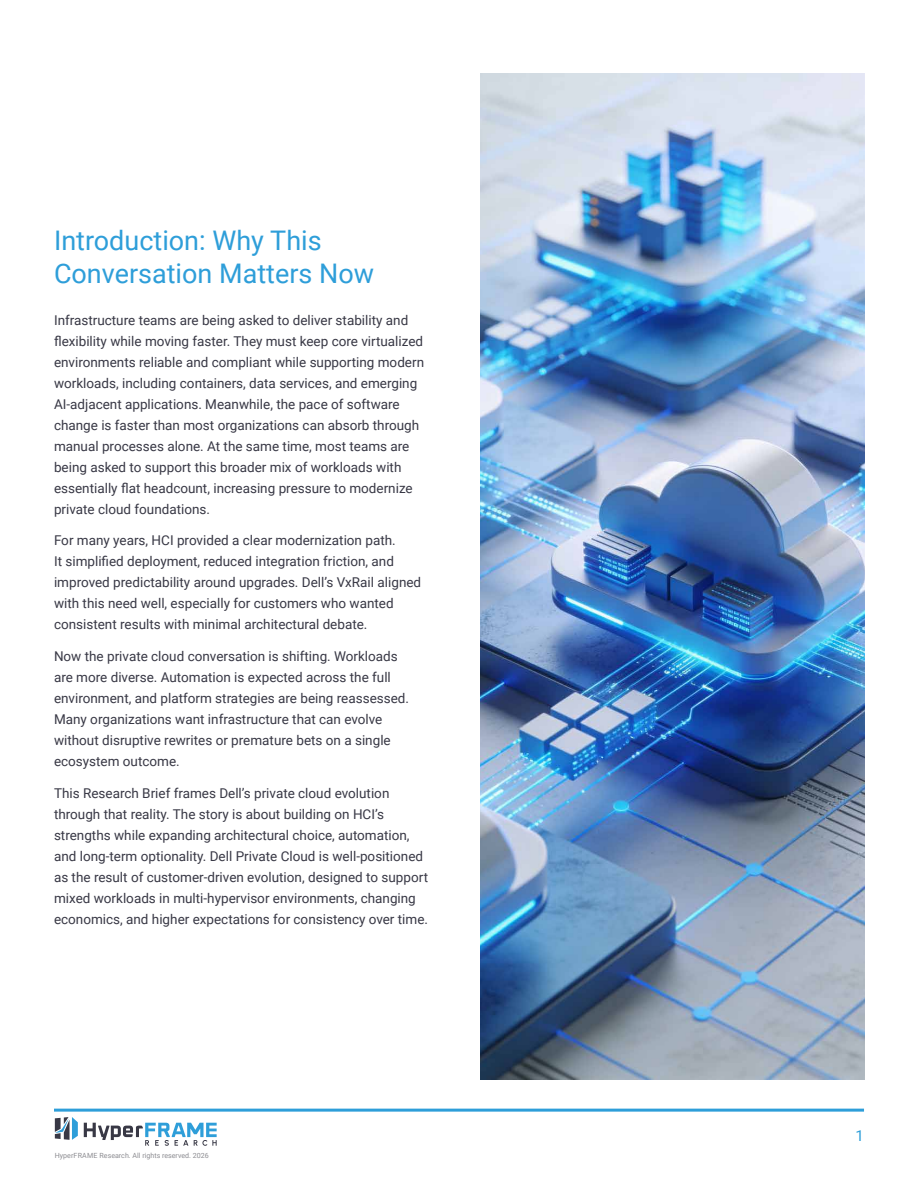
<style>
.page{position:relative;width:918px;height:1188px;background:#fff}
.page>*{position:absolute;margin:0;border:0;box-sizing:border-box;transform-origin:0 0}
.t1{font:27px/32.4px "Roboto";color:#2e9ed9}
.t2{font:15px "Roboto";color:#2e9ed9}
.t3{font:13.5px/21px "Roboto";color:#383845}
.t4{font:7.05px "Roboto";color:#8c8c91}
</style>
<div class="page">
<svg style="left:84px;top:1123px;width:133px;height:23px"></svg>
<svg style="left:55px;top:1117px;width:23px;height:23px"></svg>
<hr style="left:54px;top:1109px;width:810px;height:3px;background:#2e9ed9">
<img style="left:480px;top:74px;width:384px;height:1006px">
<h1 class="t1" style="left:54px;top:223px;width:322px">Introduction: Why This<br>Conversation Matters Now</h1>
<p class="t3" style="left:54px;top:309px;width:372px">Infrastructure teams are being asked to deliver stability and flexibility while moving faster. They must keep core virtualized environments reliable and compliant while supporting modern workloads, including containers, data services, and emerging AI-adjacent applications. Meanwhile, the pace of software change is faster than most organizations can absorb through manual processes alone. At the same time, most teams are being asked to support this broader mix of workloads with essentially flat headcount, increasing pressure to modernize private cloud foundations.</p>
<p class="t3" style="left:54px;top:530px;width:369px">For many years, HCI provided a clear modernization path.<br>It simplified deployment, reduced integration friction, and improved predictability around upgrades. Dell’s VxRail aligned with this need well, especially for customers who wanted consistent results with minimal architectural debate.</p>
<p class="t3" style="left:54px;top:645px;width:357px">Now the private cloud conversation is shifting. Workloads are more diverse. Automation is expected across the full environment, and platform strategies are being reassessed.<br>Many organizations want infrastructure that can evolve without disruptive rewrites or premature bets on a single ecosystem outcome.</p>
<p class="t3" style="left:54px;top:782px;width:376px">This Research Brief frames Dell’s private cloud evolution through that reality. The story is about building on HCI’s strengths while expanding architectural choice, automation, and long-term optionality. Dell Private Cloud is well-positioned as the result of customer-driven evolution, designed to support mixed workloads in multi-hypervisor environments, changing economics, and higher expectations for consistency over time.</p>
<p class="t4" style="left:55px;top:1151px;width:155px">HyperFRAME Research. All rights reserved. 2026</p>
<p class="t2" style="left:856px;top:1125px;width:10px">1</p>
</div>
